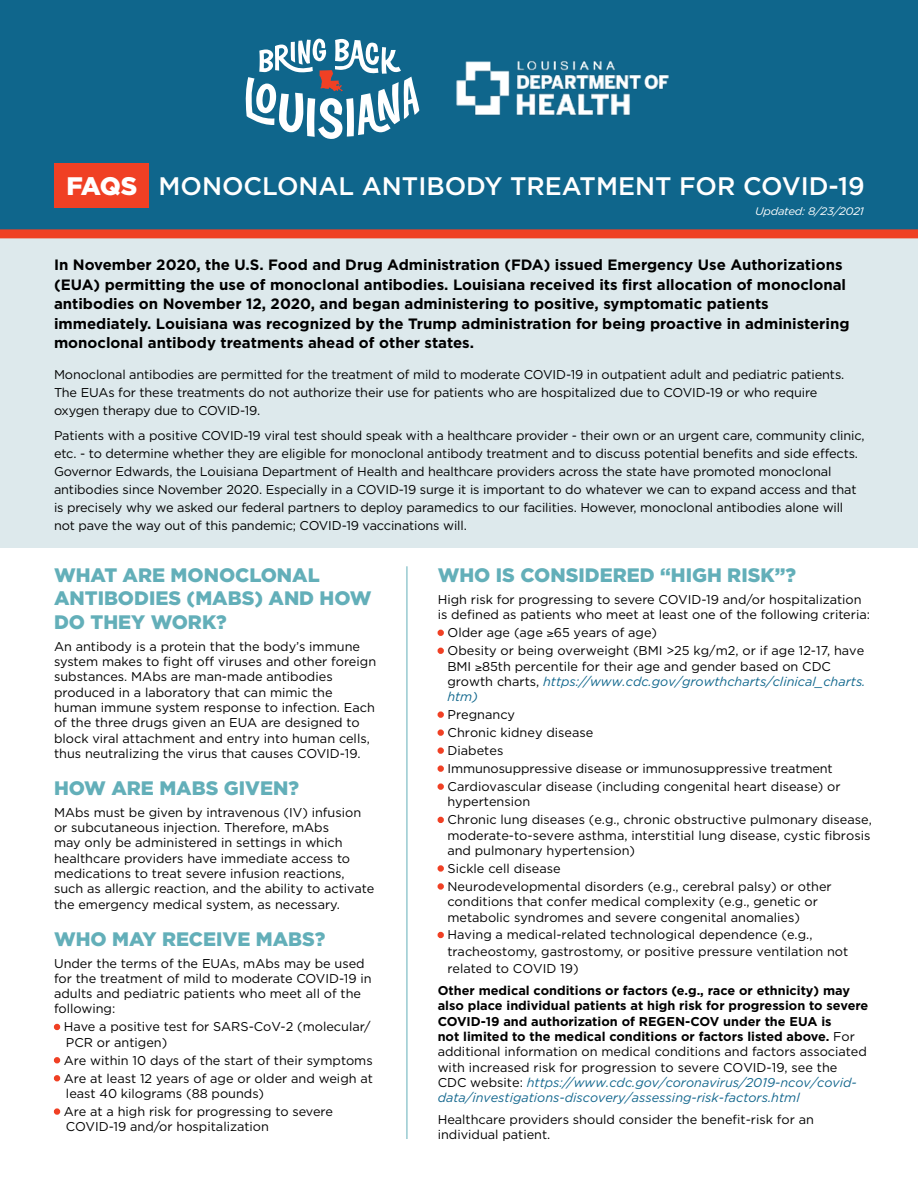
<style>
.page{position:relative;width:918px;height:1188px;background:#fff}
.page>*{position:absolute;margin:0;border:0;box-sizing:border-box;transform-origin:0 0}
.t1{font:500 25.35px "Gotham";color:#fff}
.t2{font:900 19.5px/23.4px "Gotham";color:#63afb9}
.t3{font:700 15px/19.5px "Gotham";color:#000}
.t4{font:12.75px/15.3px "Gotham";color:#000}
.t5{font:700 12.75px/15.3px "Gotham";color:#000}
.t6{font:italic 10.8px "Gotham";letter-spacing:-.025em;color:#fff;scale:1.05 1}
.s1{font-weight:900}
.s2{color:#f04024}
.s3{font-style:italic;color:#0f668c}
.s4{font-weight:400}
.s5{font-weight:400;font-style:italic;color:#12668d}
</style>
<div class="page">
<div style="left:0;top:201px;width:918px;height:347px;background:#dde9ec"></div>
<div style="left:0;top:0;width:918px;height:238px;background:#0f668c"></div>
<div style="left:54px;top:163px;width:95px;height:45px;background:#f04024"></div>
<img style="left:453px;top:55px;width:219px;height:67px">
<svg style="left:245px;top:39px;width:174px;height:100px"></svg>
<hr style="left:407px;top:566px;width:1px;height:573px;background:#63afb9">
<h1 class="t1" style="left:66px;top:170px;width:800px"><span class="s1">FAQS</span> MONOCLONAL ANTIBODY TREATMENT FOR COVID-19</h1>
<p class="t6" style="left:755px;top:204px;width:105px">Updated: 8/23/2021</p>
<p class="t3" style="left:54px;top:255px;width:797px">In November 2020, the U.S. Food and Drug Administration (FDA) issued Emergency Use Authorizations (EUA) permitting the use of monoclonal antibodies. Louisiana received its first allocation of monoclonal antibodies on November 12, 2020, and began administering to positive, symptomatic patients immediately. Louisiana was recognized by the Trump administration for being proactive in administering monoclonal antibody treatments ahead of other states.</p>
<p class="t4" style="left:54px;top:365px;width:792px;line-height:18px">Monoclonal antibodies are permitted for the treatment of mild to moderate COVID-19 in outpatient adult and pediatric patients.<br>The EUAs for these treatments do not authorize their use for patients who are hospitalized due to COVID-19 or who require oxygen therapy due to COVID-19.</p>
<p class="t4" style="left:54px;top:426px;width:812px;line-height:18px">Patients with a positive COVID-19 viral test should speak with a healthcare provider - their own or an urgent care, community clinic, etc. - to determine whether they are eligible for monoclonal antibody treatment and to discuss potential benefits and side effects.<br>Governor Edwards, the Louisiana Department of Health and healthcare providers across the state have promoted monoclonal antibodies since November 2020. Especially in a COVID-19 surge it is important to do whatever we can to expand access and that is precisely why we asked our federal partners to deploy paramedics to our facilities. However, monoclonal antibodies alone will not pave the way out of this pandemic; COVID-19 vaccinations will.</p>
<h2 class="t2" style="left:54px;top:563px;width:319px">WHAT ARE MONOCLONAL<br>ANTIBODIES (MABS) AND HOW<br>DO THEY WORK?</h2>
<p class="t4" style="left:54px;top:638px;width:324px">An antibody is a protein that the body’s immune system makes to fight off viruses and other foreign substances. MAbs are man-made antibodies produced in a laboratory that can mimic the human immune system response to infection. Each of the three drugs given an EUA are designed to block viral attachment and entry into human cells, thus neutralizing the virus that causes COVID-19.</p>
<h2 class="t2" style="left:54px;top:776px;width:246px">HOW ARE MABS GIVEN?</h2>
<p class="t4" style="left:54px;top:804px;width:322px">MAbs must be given by intravenous (IV) infusion or subcutaneous injection. Therefore, mAbs<br>may only be administered in settings in which healthcare providers have immediate access to medications to treat severe infusion reactions, such as allergic reaction, and the ability to activate the emergency medical system, as necessary.</p>
<h2 class="t2" style="left:54px;top:927px;width:273px">WHO MAY RECEIVE MABS?</h2>
<p class="t4" style="left:54px;top:955px;width:319px">Under the terms of the EUAs, mAbs may be used for the treatment of mild to moderate COVID-19 in adults and pediatric patients who meet all of the following:</p>
<p class="t4" style="left:66px;top:1019px;width:306px;text-indent:-12px"><span class="s2">•</span> Have a positive test for SARS-CoV-2 (molecular/<br>PCR or antigen)</p>
<p class="t4" style="left:54px;top:1052px;width:320px"><span class="s2">•</span> Are within 10 days of the start of their symptoms</p>
<p class="t4" style="left:66px;top:1070px;width:308px;text-indent:-12px"><span class="s2">•</span> Are at least 12 years of age or older and weigh at least 40 kilograms (88 pounds)</p>
<p class="t4" style="left:66px;top:1104px;width:269px;text-indent:-12px"><span class="s2">•</span> Are at a high risk for progressing to severe<br>COVID-19 and/or hospitalization</p>
<h2 class="t2" style="left:438px;top:563px;width:360px">WHO IS CONSIDERED “HIGH RISK”?</h2>
<p class="t4" style="left:438px;top:592px;width:434px">High risk for progressing to severe COVID-19 and/or hospitalization is defined as patients who meet at least one of the following criteria:</p>
<p class="t4" style="left:438px;top:625px;width:221px"><span class="s2">•</span> Older age (age ≥65 years of age)</p>
<p class="t4" style="left:447px;top:643px;width:420px;text-indent:-10px"><span class="s2">•</span> Obesity or being overweight (BMI &gt;25 kg/m2, or if age 12-17, have BMI ≥85th percentile for their age and gender based on CDC growth charts, <span class="s3">https://www.cdc.gov/growthcharts/clinical_charts. htm)</span></p>
<p class="t4" style="left:438px;top:707px;width:79px"><span class="s2">•</span> Pregnancy</p>
<p class="t4" style="left:438px;top:725px;width:157px"><span class="s2">•</span> Chronic kidney disease</p>
<p class="t4" style="left:438px;top:743px;width:67px"><span class="s2">•</span> Diabetes</p>
<p class="t4" style="left:438px;top:761px;width:396px"><span class="s2">•</span> Immunosuppressive disease or immunosuppressive treatment</p>
<p class="t4" style="left:447px;top:779px;width:395px;text-indent:-10px"><span class="s2">•</span> Cardiovascular disease (including congenital heart disease) or hypertension</p>
<p class="t4" style="left:447px;top:812px;width:426px;text-align:justify;text-indent:-10px"><span class="s2">•</span> Chronic lung diseases (e.g., chronic obstructive pulmonary disease, moderate-to-severe asthma, interstitial lung disease, cystic fibrosis and pulmonary hypertension)</p>
<p class="t4" style="left:438px;top:861px;width:125px"><span class="s2">•</span> Sickle cell disease</p>
<p class="t4" style="left:447px;top:879px;width:386px;text-indent:-10px"><span class="s2">•</span> Neurodevelopmental disorders (e.g., cerebral palsy) or other conditions that confer medical complexity (e.g., genetic or metabolic syndromes and severe congenital anomalies)</p>
<p class="t4" style="left:447px;top:926px;width:402px;line-height:16.6px;text-indent:-10px"><span class="s2">•</span> Having a medical-related technological dependence (e.g., tracheostomy, gastrostomy, or positive pressure ventilation not related to COVID 19)</p>
<p class="t5" style="left:438px;top:983px;width:432px">Other medical conditions or factors (e.g., race or ethnicity) may also place individual patients at high risk for progression to severe COVID-19 and authorization of REGEN-COV under the EUA is<br>not limited to the medical conditions or factors listed above. <span class="s4">For additional information on medical conditions and factors associated with increased risk for progression to severe COVID-19, see the CDC website:</span> <span class="s5">https://www.cdc.gov/coronavirus/2019-ncov/covid&shy;data/investigations-discovery/assessing-risk-factors.html</span></p>
<p class="t4" style="left:438px;top:1112px;width:378px">Healthcare providers should consider the benefit-risk for an individual patient.</p>
</div>
